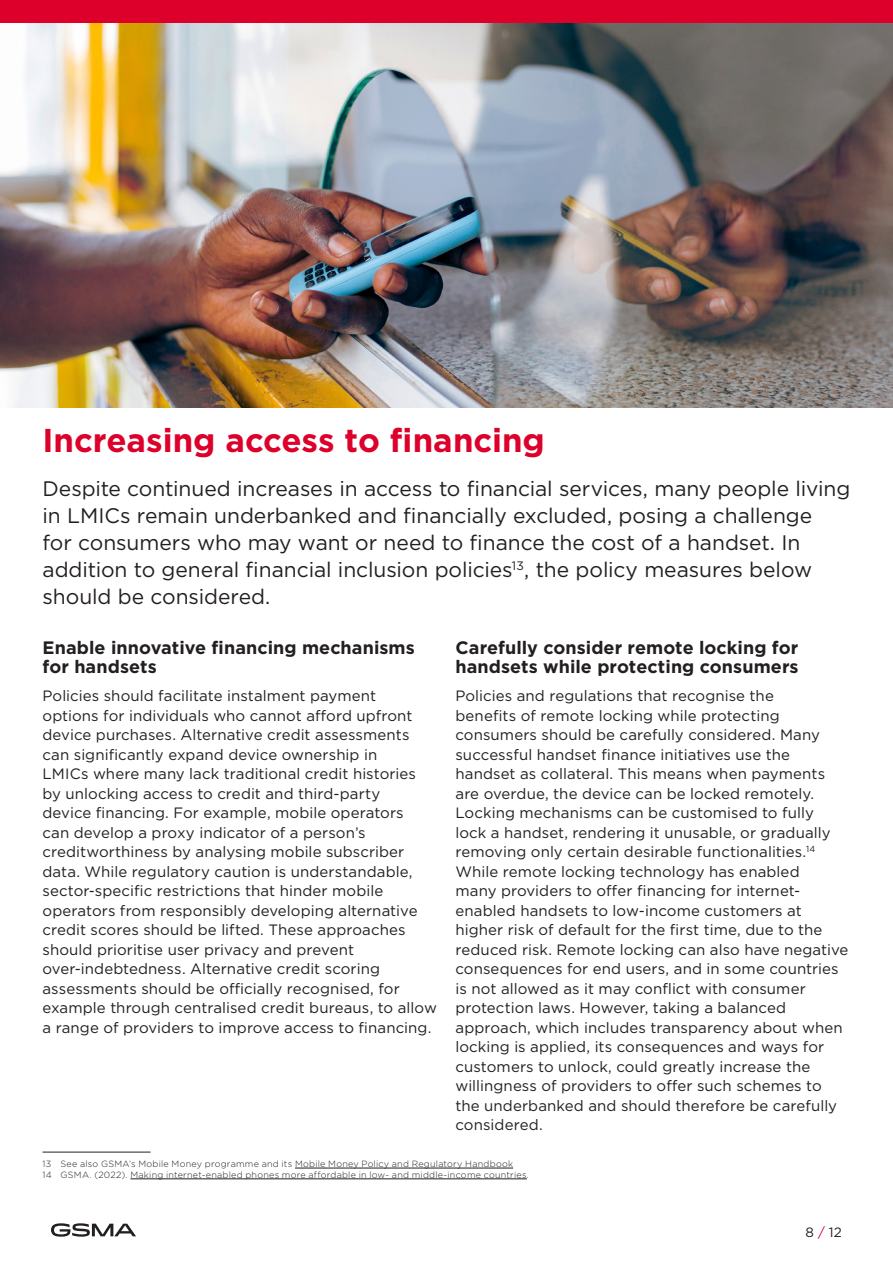
<style>
.page{position:relative;width:893px;height:1263px;background:#fff}
.page>*{position:absolute;margin:0;border:0;box-sizing:border-box;transform-origin:0 0}
.t1{font:700 33px "Gotham";color:#dc002b}
.INTROS{font:21px/27px "Gotham";letter-spacing:-.005em;color:#231f20}
.t2{font:700 18px/19.5px "Gotham";letter-spacing:.005em;color:#231f20}
.BODY_COPY{font:15px/19.5px "Gotham";letter-spacing:.005em;color:#231f20}
.t3{font:13.5px "Gotham";color:#231f20}
.FOOTNOTES{font:300 9px "Gotham";letter-spacing:.03em;color:#231f20}
.s1{color:#dc002b}
</style>
<div class="page">
<hr style="left:43px;top:1152px;width:108px;height:1px;background:#231f20">
<hr style="left:295px;top:1168px;width:218px;height:1px;background:#231f20">
<hr style="left:130px;top:1178px;width:397px;height:1px;background:#231f20">
<img style="left:0;top:22px;width:893px;height:385px">
<div style="left:0;top:0;width:893px;height:22px;background:#dc002b"></div>
<svg style="left:51px;top:1223px;width:85px;height:14px"></svg>
<h1 class="t1" style="left:43px;top:419px;width:504px">Increasing access to financing</h1>
<p class="INTROS" style="left:43px;top:475px;width:809px">Despite continued increases in access to financial services, many people living in LMICs remain underbanked and financially excluded, posing a challenge<br>for consumers who may want or need to finance the cost of a handset. In addition to general financial inclusion policies<sup>13</sup>, the policy measures below should be considered.</p>
<h2 class="t2" style="left:43px;top:637px;width:374px">Enable innovative financing mechanisms for handsets</h2>
<p class="BODY_COPY" style="left:43px;top:686px;width:396px">Policies should facilitate instalment payment<br>options for individuals who cannot afford upfront device purchases. Alternative credit assessments can significantly expand device ownership in<br>LMICs where many lack traditional credit histories by unlocking access to credit and third-party<br>device financing. For example, mobile operators<br>can develop a proxy indicator of a person’s creditworthiness by analysing mobile subscriber data. While regulatory caution is understandable, sector-specific restrictions that hinder mobile operators from responsibly developing alternative credit scores should be lifted. These approaches should prioritise user privacy and prevent over-indebtedness. Alternative credit scoring assessments should be officially recognised, for example through centralised credit bureaus, to allow a range of providers to improve access to financing.</p>
<h2 class="t2" style="left:455px;top:637px;width:345px">Carefully consider remote locking for handsets while protecting consumers</h2>
<p class="BODY_COPY" style="left:455px;top:686px;width:394px">Policies and regulations that recognise the<br>benefits of remote locking while protecting consumers should be carefully considered. Many successful handset finance initiatives use the handset as collateral. This means when payments are overdue, the device can be locked remotely.<br>Locking mechanisms can be customised to fully lock a handset, rendering it unusable, or gradually removing only certain desirable functionalities.<sup>14<br></sup>While remote locking technology has enabled<br>many providers to offer financing for internet&shy;enabled handsets to low-income customers at higher risk of default for the first time, due to the reduced risk. Remote locking can also have negative consequences for end users, and in some countries is not allowed as it may conflict with consumer protection laws. However, taking a balanced approach, which includes transparency about when locking is applied, its consequences and ways for customers to unlock, could greatly increase the willingness of providers to offer such schemes to the underbanked and should therefore be carefully considered.</p>
<p class="FOOTNOTES" style="left:43px;top:1158px;width:472px">13 See also GSMA’s Mobile Money programme and its Mobile Money Policy and Regulatory Handbook</p>
<p class="FOOTNOTES" style="left:43px;top:1169px;width:488px">14 GSMA. (2022). Making internet-enabled phones more affordable in low- and middle-income countries.</p>
<p class="t3" style="left:805px;top:1223px;width:38px">8 <span class="s1">/</span> 12</p>
</div>
